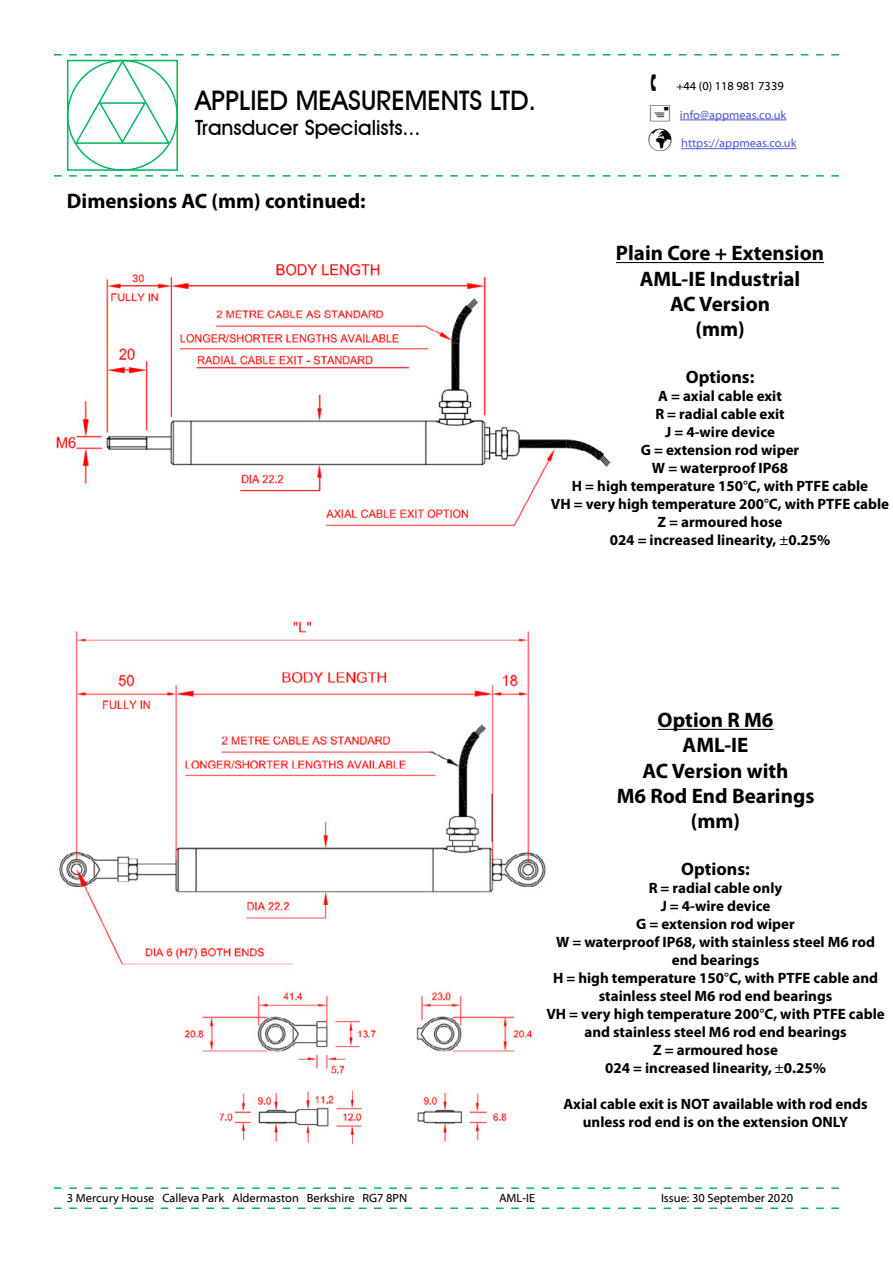
<style>
.page{position:relative;width:893px;height:1263px;background:#fff}
.page>*{position:absolute;margin:0;border:0;box-sizing:border-box;transform-origin:0 0}
.t1{font:500 27px "Avant Garde IT Cby BT";color:#000}
.t2{font:700 21px/25.2px "Myriad Pro";color:#000;text-align:center}
.t3{font:500 21px "Avant Garde IT Cby BT";color:#000}
.t4{font:700 18px "Myriad Pro";color:#000}
.t5{font:700 15px/18px "Myriad Pro";color:#000;text-align:center}
.t6{font:12px "Myriad Web Pro";color:#000}
.t7{font:12px "Myriad Web Pro";color:#4f5cd6}
.s1{color:#000}
.s2{font-family:"Myriad Web Pro";font-weight:400}
</style>
<div class="page">
<div style="left:67px;top:60px;width:111px;height:111px;border:2px solid #00b760"></div>
<svg style="left:54px;top:175px;width:785px;height:2px"></svg>
<hr style="left:681px;top:148px;width:116px;height:1px;background:#4f5cd6">
<svg style="left:54px;top:1187px;width:785px;height:2px"></svg>
<svg style="left:54px;top:1207px;width:785px;height:2px"></svg>
<img style="left:56px;top:263px;width:562px;height:264px">
<hr style="left:616px;top:262px;width:208px;height:1px;background:#000">
<img style="left:59px;top:621px;width:487px;height:524px">
<hr style="left:658px;top:729px;width:115px;height:1px;background:#000">
<svg style="left:54px;top:54px;width:785px;height:91px"></svg>
<h1 class="t1" style="left:195px;top:84px;width:343px">APPLIED MEASUREMENTS LTD.</h1>
<h2 class="t3" style="left:195px;top:115px;width:227px">Transducer Specialists...</h2>
<h2 class="t2" style="left:67px;top:188px;width:300px">Dimensions AC (mm) continued:</h2>
<p class="t6" style="left:676px;top:79px;width:109px">+44 (0) 118 981 7339</p>
<p class="t7" style="left:680px;top:108px;width:108px">info@appmeas.co.uk</p>
<p class="t7" style="left:648px;top:137px;width:150px"><span class="s1">✓</span> https://appmeas.co.uk</p>
<h2 class="t2" style="left:616px;top:240px;width:210px">Plain Core + Extension<br>AML-IE Industrial<br>AC Version<br>(mm)</h2>
<p class="t4" style="left:686px;top:365px;width:70px">Options:</p>
<p class="t5" style="left:551px;top:386px;width:340px">A = axial cable exit<br>R = radial cable exit<br>J = 4-wire device<br>G = extension rod wiper<br>W = waterproof IP68<br>H = high temperature 150<span class="s2">°</span>C, with PTFE cable<br>VH = very high temperature 200<span class="s2">°</span>C, with PTFE cable<br>Z = armoured hose<br>024 = increased linearity, <span class="s2">±</span>0.25%</p>
<h2 class="t2" style="left:617px;top:707px;width:199px">Option R M6<br>AML-IE<br>AC Version with<br>M6 Rod End Bearings (mm)</h2>
<p class="t4" style="left:681px;top:857px;width:70px">Options:</p>
<p class="t5" style="left:546px;top:878px;width:340px">R = radial cable only<br>J = 4-wire device<br>G = extension rod wiper<br>W = waterproof IP68, with stainless steel M6 rod end bearings<br>H = high temperature 150<span class="s2">°</span>C, with PTFE cable and stainless steel M6 rod end bearings<br>VH = very high temperature 200<span class="s2">°</span>C, with PTFE cable and stainless steel M6 rod end bearings<br>Z = armoured hose<br>024 = increased linearity, <span class="s2">±</span>0.25%</p>
<p class="t5" style="left:563px;top:1094px;width:306px">Axial cable exit is NOT available with rod ends unless rod end is on the extension ONLY</p>
<p class="t6" style="left:67px;top:1191px;width:342px">3 Mercury House Calleva Park Aldermaston Berkshire RG7 8PN</p>
<p class="t6" style="left:499px;top:1191px;width:38px">AML-IE</p>
<p class="t6" style="left:661px;top:1191px;width:134px">Issue: 30 September 2020</p>
</div>
